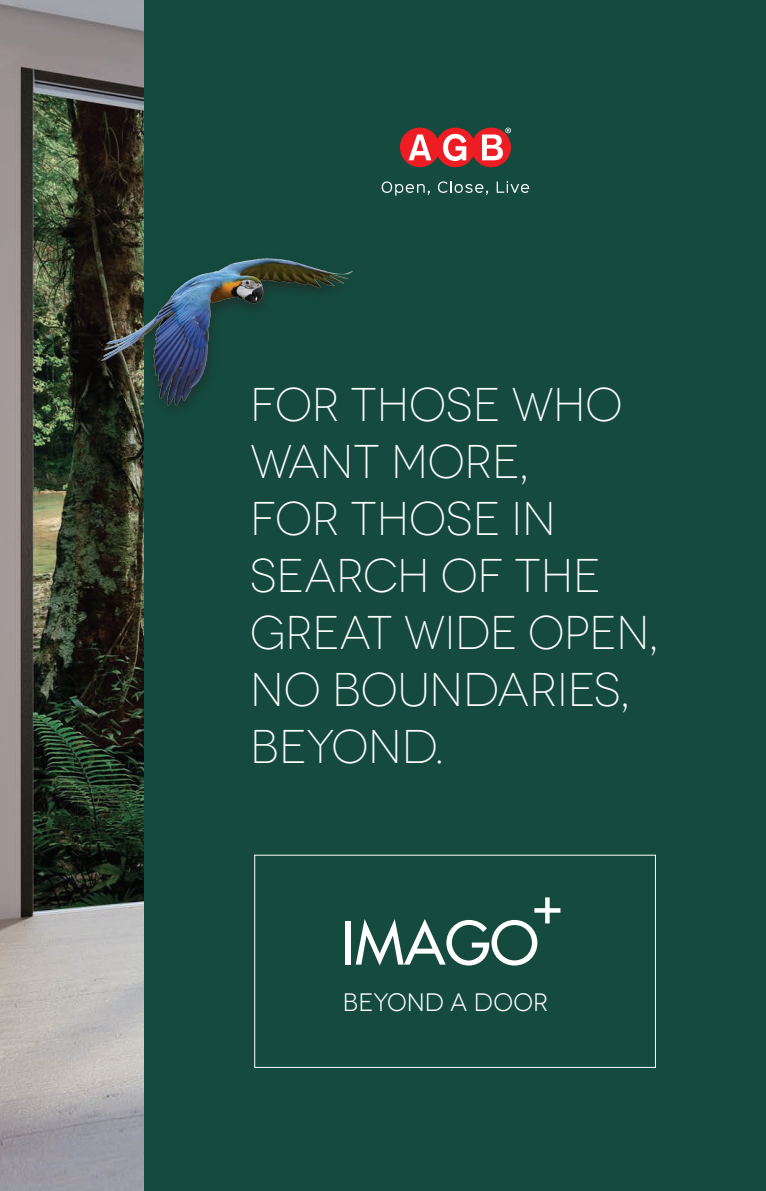
<style>
.page{position:relative;width:766px;height:1191px;background:#fff}
.page>*{position:absolute;margin:0;border:0;box-sizing:border-box;transform-origin:0 0}
.t1{font:300 47.25px/57px "Novecentowide";letter-spacing:-.005em;color:#fff;scale:.95 1}
.t2{font:300 47.25px "Novecentowide";letter-spacing:-.005em;color:#fff;scale:.93 1}
.t3{font:25.2px "Novecentowide";letter-spacing:.005em;color:#fff;scale:.95 1}
</style>
<div class="page">
<img style="left:0;top:0;width:145px;height:1191px">
<div style="left:145px;top:0;width:620px;height:1191px;background:#144b3e"></div>
<svg style="left:381px;top:181px;width:48px;height:15px"></svg>
<svg style="left:438px;top:181px;width:50px;height:14px"></svg>
<svg style="left:496px;top:181px;width:33px;height:12px"></svg>
<svg style="left:400px;top:128px;width:111px;height:39px;background:#cd5758"></svg>
<div style="left:92px;top:253px;width:270px;height:168px;background:#231f20;opacity:.6"></div>
<img style="left:81px;top:245px;width:281px;height:170px">
<svg style="left:345px;top:897px;width:215px;height:69px"></svg>
<p class="t1" style="left:250px;top:376px;width:393px">FOR THOSE WHO<br>WANT MORE,</p>
<p class="t1" style="left:250px;top:490px;width:323px">FOR THOSE IN</p>
<p class="t1" style="left:250px;top:547px;width:370px">SEARCH OF THE</p>
<p class="t2" style="left:250px;top:606px;width:439px">GREAT WIDE OPEN,</p>
<p class="t1" style="left:250px;top:661px;width:400px">NO BOUNDARIES,<br>BEYOND.</p>
<p class="t3" style="left:343px;top:987px;width:217px">BEYOND A DOOR</p>
</div>
